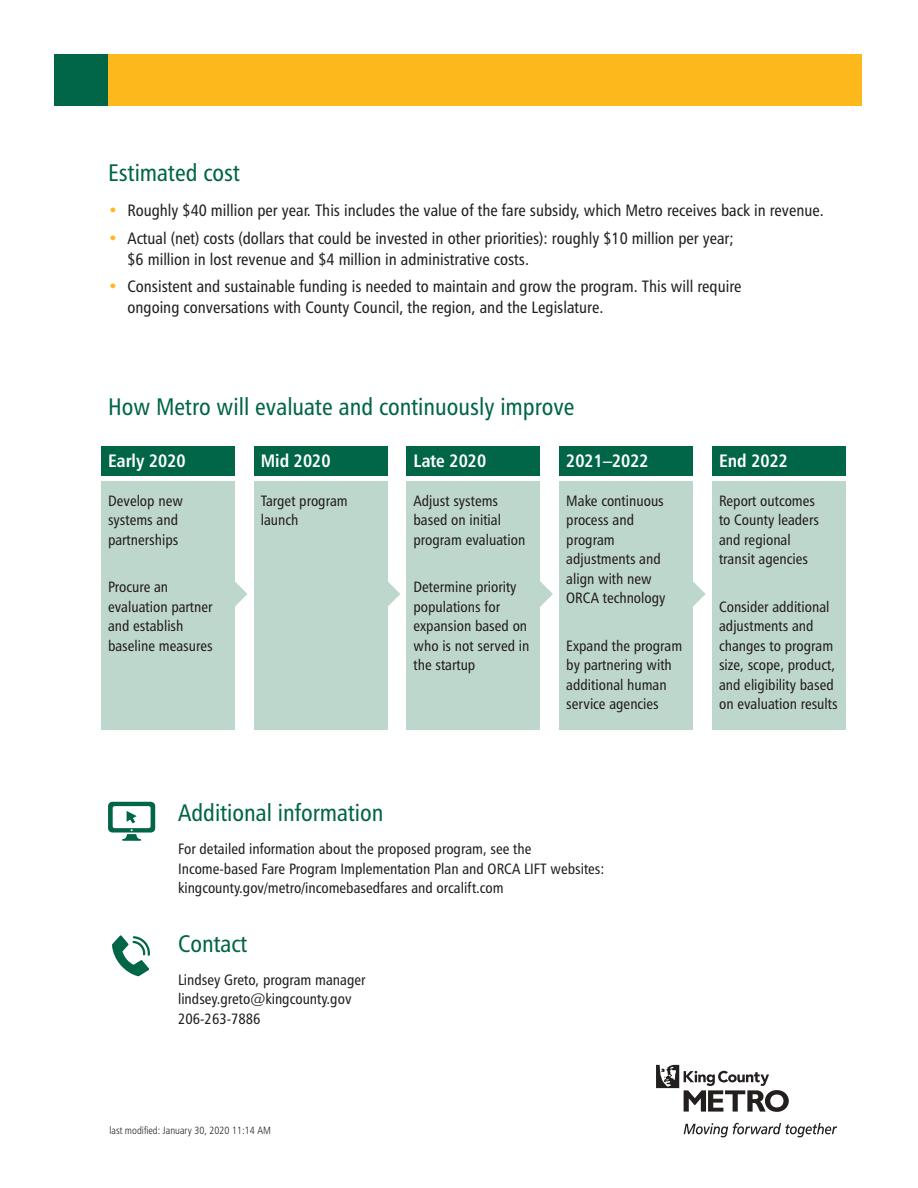
<style>
.page{position:relative;width:918px;height:1188px;background:#fff}
.page>*{position:absolute;margin:0;border:0;box-sizing:border-box;transform-origin:0 0}
.t1{font:24px "Humanist 777 BT Roman Condensed B";color:#016547}
.t2{font:18px "Humanist 777 BT Bold Condensed B";color:#fff}
.t3{font:16.5px/21px "Humanist 777 BT Roman Condensed B";color:#241f1f}
.t4{font:15px/19.5px "Humanist 777 BT Roman Condensed B";color:#241f1f}
.t5{font:10.5px "Humanist 777 BT Light Condensed B";color:#241f1f}
.s1{color:#fdb81c}
</style>
<div class="page">
<div style="left:101px;top:482px;width:134px;height:248px;background:#bed7cd"></div>
<div style="left:712px;top:482px;width:133px;height:248px;background:#bed7cd"></div>
<div style="left:254px;top:482px;width:133px;height:248px;background:#bed7cd"></div>
<div style="left:407px;top:482px;width:133px;height:248px;background:#bed7cd"></div>
<div style="left:559px;top:482px;width:133px;height:248px;background:#bed7cd"></div>
<div style="left:101px;top:446px;width:134px;height:29px;background:#016648"></div>
<div style="left:712px;top:446px;width:133px;height:29px;background:#016648"></div>
<div style="left:254px;top:446px;width:133px;height:29px;background:#016648"></div>
<div style="left:407px;top:446px;width:133px;height:29px;background:#016648"></div>
<div style="left:559px;top:446px;width:133px;height:29px;background:#016648"></div>
<div style="left:108px;top:54px;width:754px;height:52px;background:#fdb81c"></div>
<svg style="left:684px;top:1123px;width:153px;height:14px"></svg>
<svg style="left:656px;top:1065px;width:133px;height:47px"></svg>
<div style="left:54px;top:54px;width:54px;height:52px;background:#016547"></div>
<svg style="left:235px;top:582px;width:12px;height:24px"></svg>
<svg style="left:387px;top:581px;width:13px;height:26px"></svg>
<svg style="left:540px;top:581px;width:13px;height:26px"></svg>
<svg style="left:692px;top:581px;width:14px;height:26px"></svg>
<svg style="left:108px;top:802px;width:47px;height:39px"></svg>
<svg style="left:112px;top:935px;width:38px;height:41px"></svg>
<h1 class="t1" style="left:108px;top:158px;width:133px">Estimated cost</h1>
<p class="t3" style="left:108px;top:199px;width:717px"><span class="s1">•</span> Roughly $40 million per year. This includes the value of the fare subsidy, which Metro receives back in revenue.</p>
<p class="t3" style="left:128px;top:227px;width:608px;text-indent:-20px"><span class="s1">•</span> Actual (net) costs (dollars that could be invested in other priorities): roughly $10 million per year; $6 million in lost revenue and $4 million in administrative costs.</p>
<p class="t3" style="left:128px;top:276px;width:616px;text-indent:-20px"><span class="s1">•</span> Consistent and sustainable funding is needed to maintain and grow the program. This will require ongoing conversations with County Council, the region, and the Legislature.</p>
<h1 class="t1" style="left:108px;top:392px;width:468px">How Metro will evaluate and continuously improve</h1>
<p class="t2" style="left:108px;top:450px;width:79px">Early 2020</p>
<p class="t2" style="left:261px;top:450px;width:71px">Mid 2020</p>
<p class="t2" style="left:414px;top:450px;width:74px">Late 2020</p>
<p class="t2" style="left:566px;top:450px;width:84px">2021–2022</p>
<p class="t2" style="left:719px;top:450px;width:71px">End 2022</p>
<p class="t4" style="left:108px;top:491px;width:76px">Develop new systems and partnerships</p>
<p class="t4" style="left:108px;top:577px;width:106px">Procure an evaluation partner and establish baseline measures</p>
<p class="t4" style="left:261px;top:491px;width:89px">Target program launch</p>
<p class="t4" style="left:414px;top:491px;width:113px">Adjust systems based on initial program evaluation</p>
<p class="t4" style="left:414px;top:577px;width:118px">Determine priority populations for expansion based on who is not served in the startup</p>
<p class="t4" style="left:566px;top:491px;width:101px">Make continuous process and program adjustments and align with new<br>ORCA technology</p>
<p class="t4" style="left:566px;top:636px;width:117px">Expand the program by partnering with additional human service agencies</p>
<h1 class="t1" style="left:178px;top:798px;width:207px">Additional information</h1>
<p class="t4" style="left:178px;top:839px;width:428px">For detailed information about the proposed program, see the<br>Income-based Fare Program Implementation Plan and ORCA LIFT websites: kingcounty.gov/metro/incomebasedfares and orcalift.com</p>
<h1 class="t1" style="left:178px;top:928px;width:71px">Contact</h1>
<p class="t4" style="left:178px;top:969px;width:189px">Lindsey Greto, program manager lindsey.greto@kingcounty.gov<br>206-263-7886</p>
<p class="t4" style="left:719px;top:491px;width:101px">Report outcomes to County leaders and regional transit agencies</p>
<p class="t4" style="left:719px;top:597px;width:120px">Consider additional adjustments and changes to program size, scope, product, and eligibility based on evaluation results</p>
<p class="t5" style="left:109px;top:1123px;width:163px">last modified: January 30, 2020 11:14 AM</p>
</div>
